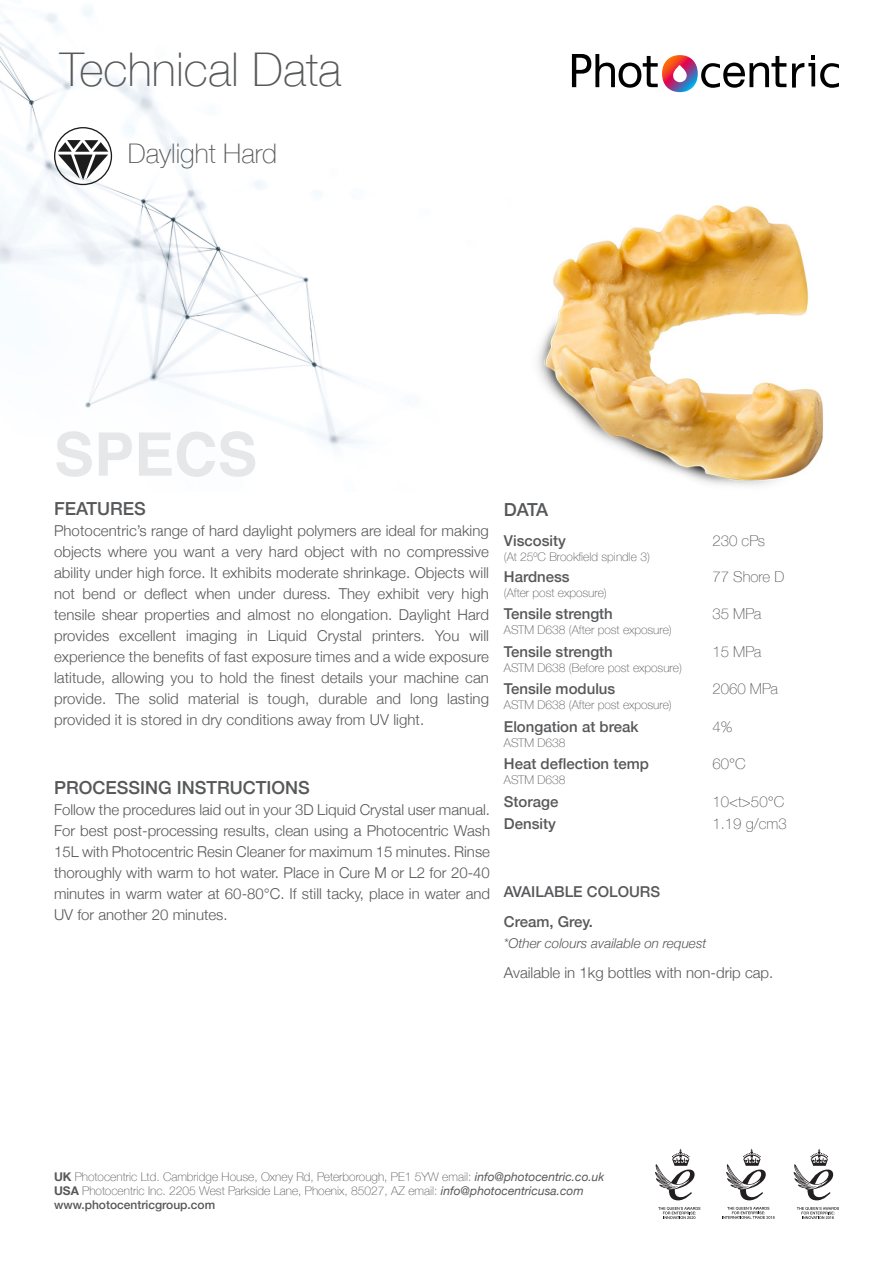
<style>
.page{position:relative;width:893px;height:1263px;background:#fff}
.page>*{position:absolute;margin:0;border:0;box-sizing:border-box;transform-origin:0 0}
.t1{font:700 60px "Helvetica";color:#e6e7e9}
.t2{font:100 46.5px "Helvetica Neue";color:#57585a}
.t3{font:100 27px "Helvetica Neue";color:#57585a}
.t4{font:500 18px "Helvetica Neue";color:#57585a}
.t5{font:300 15px/21px "Helvetica Neue";color:#57585a;text-align:justify}
.t6{font:500 15px "Helvetica Neue";color:#57585a}
.t7{font:100 15px "Helvetica Neue";color:#57585a}
.t8{font:italic 300 13.5px "Helvetica Neue";color:#57585a}
.t9{font:100 12px "Helvetica Neue";color:#57585a}
.t10{font:500 12px "Helvetica Neue";color:#57585a}
.s1{font-weight:700}
.s2{font-weight:400;font-style:italic}
</style>
<div class="page">
<img style="left:0;top:6px;width:363px;height:444px">
<svg style="left:792px;top:55px;width:47px;height:33px"></svg>
<svg style="left:572px;top:54px;width:214px;height:38px"></svg>
<svg style="left:58px;top:140px;width:50px;height:40px"></svg>
<div style="left:54px;top:127px;width:58px;height:58px;border:1px solid #1c1c1c;border-radius:50%"></div>
<img style="left:537px;top:205px;width:286px;height:281px">
<svg style="left:726px;top:1149px;width:40px;height:51px"></svg>
<svg style="left:722px;top:1207px;width:53px;height:12px"></svg>
<svg style="left:655px;top:1149px;width:40px;height:51px"></svg>
<svg style="left:658px;top:1207px;width:42px;height:12px"></svg>
<svg style="left:793px;top:1149px;width:41px;height:51px"></svg>
<svg style="left:797px;top:1207px;width:42px;height:12px"></svg>
<p class="t2" style="left:60px;top:35px;width:283px">Technical Data</p>
<p class="t3" style="left:128px;top:133px;width:151px">Daylight Hard</p>
<p class="t1" style="left:54px;top:406px;width:205px">SPECS</p>
<p class="t4" style="left:54px;top:494px;width:93px">FEATURES</p>
<p class="t5" style="left:54px;top:519px;width:437px">Photocentric’s range of hard daylight polymers are ideal for making objects where you want a very hard object with no compressive ability under high force. It exhibits moderate shrinkage. Objects will not bend or deflect when under duress. They exhibit very high tensile shear properties and almost no elongation. Daylight Hard provides excellent imaging in Liquid Crystal printers. You will experience the benefits of fast exposure times and a wide exposure latitude, allowing you to hold the finest details your machine can provide. The solid material is tough, durable and long lasting provided it is stored in dry conditions away from UV light.</p>
<p class="t4" style="left:54px;top:773px;width:257px">PROCESSING INSTRUCTIONS</p>
<p class="t5" style="left:54px;top:798px;width:438px">Follow the procedures laid out in your 3D Liquid Crystal user manual.</p>
<p class="t5" style="left:54px;top:819px;width:438px">For best post-processing results, clean using a Photocentric Wash 15L with Photocentric Resin Cleaner for maximum 15 minutes. Rinse thoroughly with warm to hot water. Place in Cure M or L2 for 20-40 minutes in warm water at 60-80°C. If still tacky, place in water and UV for another 20 minutes.</p>
<p class="t4" style="left:504px;top:495px;width:46px">DATA</p>
<p class="t6" style="left:504px;top:528px;width:64px">Viscosity</p>
<p class="t7" style="left:712px;top:529px;width:54px">230 cPs</p>
<p class="t9" style="left:504px;top:547px;width:148px">(At 25ºC Brookfield spindle 3)</p>
<p class="t6" style="left:504px;top:564px;width:67px">Hardness</p>
<p class="t7" style="left:712px;top:565px;width:74px">77 Shore D</p>
<p class="t9" style="left:504px;top:583px;width:104px">(After post exposure)</p>
<p class="t6" style="left:504px;top:602px;width:110px">Tensile strength</p>
<p class="t7" style="left:712px;top:603px;width:50px">35 MPa</p>
<p class="t9" style="left:504px;top:621px;width:169px">ASTM D638 (After post exposure)</p>
<p class="t6" style="left:504px;top:639px;width:110px">Tensile strength</p>
<p class="t7" style="left:712px;top:640px;width:50px">15 MPa</p>
<p class="t9" style="left:504px;top:658px;width:179px">ASTM D638 (Before post exposure)</p>
<p class="t6" style="left:504px;top:677px;width:113px">Tensile modulus</p>
<p class="t7" style="left:712px;top:678px;width:67px">2060 MPa</p>
<p class="t9" style="left:504px;top:696px;width:169px">ASTM D638 (After post exposure)</p>
<p class="t6" style="left:504px;top:714px;width:136px">Elongation at break</p>
<p class="t7" style="left:712px;top:715px;width:22px">4%</p>
<p class="t9" style="left:504px;top:733px;width:63px">ASTM D638</p>
<p class="t6" style="left:504px;top:752px;width:147px">Heat deflection temp</p>
<p class="t7" style="left:712px;top:753px;width:35px">60°C</p>
<p class="t9" style="left:504px;top:771px;width:63px">ASTM D638</p>
<p class="t6" style="left:504px;top:789px;width:56px">Storage</p>
<p class="t7" style="left:712px;top:790px;width:73px">10&lt;t&gt;50°C</p>
<p class="t6" style="left:504px;top:812px;width:53px">Density</p>
<p class="t7" style="left:712px;top:813px;width:76px">1.19 g/cm3</p>
<p class="t6" style="left:504px;top:880px;width:158px">AVAILABLE COLOURS</p>
<p class="t6" style="left:504px;top:910px;width:91px">Cream, Grey.</p>
<p class="t8" style="left:504px;top:932px;width:204px">*Other colours available on request</p>
<p class="t5" style="left:504px;top:961px;width:271px">Available in 1kg bottles with non-drip cap.</p>
<p class="t9" style="left:54px;top:1167px;width:552px"><span class="s1">UK</span> Photocentric Ltd. Cambridge House, Oxney Rd, Peterborough, PE1 5YW email: <span class="s2">info@photocentric.co.uk</span></p>
<p class="t9" style="left:54px;top:1181px;width:531px"><span class="s1">USA</span> Photocentric Inc. 2205 West Parkside Lane, Phoenix, 85027, AZ email: <span class="s2">info@photocentricusa.com</span></p>
<p class="t10" style="left:54px;top:1195px;width:163px">www.photocentricgroup.com</p>
</div>
